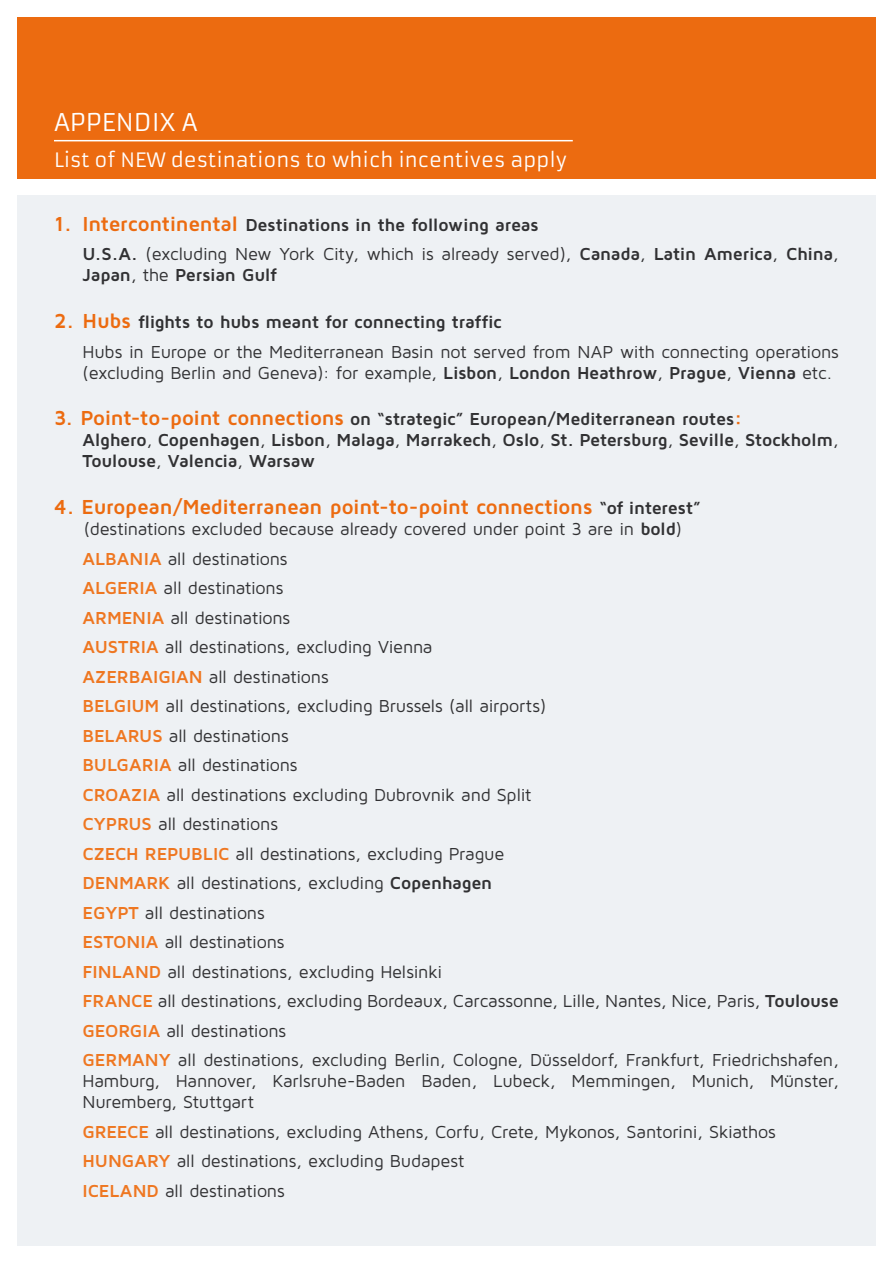
<style>
.page{position:relative;width:893px;height:1263px;background:#fff}
.page>*{position:absolute;margin:0;border:0;box-sizing:border-box;transform-origin:0 0}
.t1{font:24px "Armata";color:#fff}
.t2{font:700 21px "Maven Pro";letter-spacing:-.015em;color:#ec6b10}
.t3{font:19.5px "Armata";color:#fff}
.t4{font:18px/29.5px "Maven Pro";letter-spacing:-.015em;color:#313133}
.t5{font:700 18px/21px "Maven Pro";letter-spacing:-.015em;color:#313133}
.t6{font:700 18px "Maven Pro";letter-spacing:-.005em;color:#ee7721}
.s1{font-size:21px;color:#ec6b10}
.s2{font-weight:400}
.s3{font-weight:700;font-size:21px;color:#ec6b10}
.s4{font-weight:700}
.s5{font-size:18px;color:#313133}
.s6{font-weight:700;color:#ee7721}
</style>
<div class="page">
<div style="left:17px;top:17px;width:859px;height:162px;background:#ec6b10"></div>
<div style="left:17px;top:196px;width:859px;height:1050px;background:#eef1f4"></div>
<hr style="left:54px;top:140px;width:519px;height:1px;background:#fff">
<h1 class="t1" style="left:54px;top:107px;width:145px">APPENDIX A</h1>
<p class="t3" style="left:54px;top:148px;width:515px">List of NEW destinations to which incentives apply</p>
<p class="t5" style="left:82px;top:209px;width:758px;line-height:29.5px;text-indent:-28px"><span class="s1">1. Intercontinental</span> Destinations in the following areas<br>U.S.A. <span class="s2">(excluding New York City, which is already served),</span> Canada<span class="s2">,</span> Latin America<span class="s2">,</span> China<span class="s2">,</span></p>
<p class="t5" style="left:82px;top:264px;width:196px">Japan<span class="s2">, the</span> Persian Gulf</p>
<p class="t4" style="left:82px;top:307px;width:758px;text-indent:-28px"><span class="s3">2. Hubs</span> <span class="s4">flights to hubs meant for connecting traffic<br></span>Hubs in Europe or the Mediterranean Basin not served from NAP with connecting operations</p>
<p class="t4" style="left:82px;top:357px;width:751px">(excluding Berlin and Geneva): for example, <span class="s4">Lisbon</span>, <span class="s4">London Heathrow</span>, <span class="s4">Prague</span>, <span class="s4">Vienna</span> etc.</p>
<p class="t5" style="left:82px;top:408px;width:758px;text-indent:-28px"><span class="s1">3. Point-to-point connections</span> on “strategic” European/Mediterranean routes<span class="s1">:<br></span>Alghero<span class="s2">,</span> Copenhagen<span class="s2">,</span> Lisbon<span class="s2">,</span> Malaga<span class="s2">,</span> Marrakech<span class="s2">,</span> Oslo<span class="s2">,</span> St. Petersburg<span class="s2">,</span> Seville<span class="s2">,</span> Stockholm<span class="s2">,<br></span>Toulouse<span class="s2">,</span> Valencia<span class="s2">,</span> Warsaw</p>
<p class="t2" style="left:54px;top:494px;width:648px">4. European/Mediterranean point-to-point connections <span class="s5">“of interest”</span></p>
<p class="t4" style="left:82px;top:514px;width:601px">(destinations excluded because already covered under point 3 are in <span class="s4">bold</span>)<br><span class="s6">ALBANIA</span> all destinations<br><span class="s6">ALGERIA</span> all destinations<br><span class="s6">ARMENIA</span> all destinations<br><span class="s6">AUSTRIA</span> all destinations, excluding Vienna<br><span class="s6">AZERBAIGIAN</span> all destinations<br><span class="s6">Belgium</span></p>
<p class="t4" style="left:166px;top:691px;width:382px">all destinations, excluding Brussels (all airports)</p>
<p class="t4" style="left:82px;top:720px;width:450px;text-indent:86px">all destinations<br><span class="s6">BULGARIA</span> all destinations<br><span class="s6">CROAZIA</span> all destinations excluding Dubrovnik and Split<br><span class="s6">CYPRUS</span> all destinations<br><span class="s6">Czech</span></p>
<p class="t6" style="left:82px;top:724px;width:24px">Belarus</p>
<p class="t6" style="left:145px;top:842px;width:23px">Republic</p>
<p class="t4" style="left:236px;top:838px;width:270px">all destinations, excluding Prague</p>
<p class="t6" style="left:82px;top:872px;width:26px">Denmar</p>
<p class="t4" style="left:158px;top:868px;width:336px"><span class="s6">k</span> all destinations, excluding <span class="s4">Copenhagen</span></p>
<p class="t6" style="left:82px;top:901px;width:23px">Egypt</p>
<p class="t4" style="left:82px;top:897px;width:204px;text-indent:62px">all destinations<br><span class="s6">ESTONIA</span> all destinations<br><span class="s6">Finland</span></p>
<p class="t4" style="left:167px;top:956px;width:276px">all destinations, excluding Helsinki</p>
<p class="t4" style="left:82px;top:986px;width:758px;text-indent:75px">all destinations, excluding Bordeaux, Carcassonne, Lille, Nantes, Nice, Paris, <span class="s4">Toulouse<br></span><span class="s6">GEORGIA</span> all destinations<br><span class="s6">Germany</span></p>
<p class="t6" style="left:82px;top:990px;width:23px">France</p>
<p class="t4" style="left:82px;top:1049px;width:758px;line-height:21px;text-align:justify;text-indent:95px">all destinations, excluding Berlin, Cologne, Düsseldorf, Frankfurt, Friedrichshafen, Hamburg, Hannover, Karlsruhe-Baden Baden, Lubeck, Memmingen, Munich, Münster, Nuremberg, Stuttgart</p>
<p class="t6" style="left:82px;top:1120px;width:24px">Greece</p>
<p class="t4" style="left:155px;top:1116px;width:622px">all destinations, excluding Athens, Corfu, Crete, Mykonos, Santorini, Skiathos</p>
<p class="t6" style="left:82px;top:1150px;width:26px">Hungary</p>
<p class="t4" style="left:177px;top:1146px;width:289px">all destinations, excluding Budapest</p>
<p class="t6" style="left:82px;top:1179px;width:18px">Iceland</p>
<p class="t4" style="left:165px;top:1175px;width:121px">all destinations</p>
</div>
